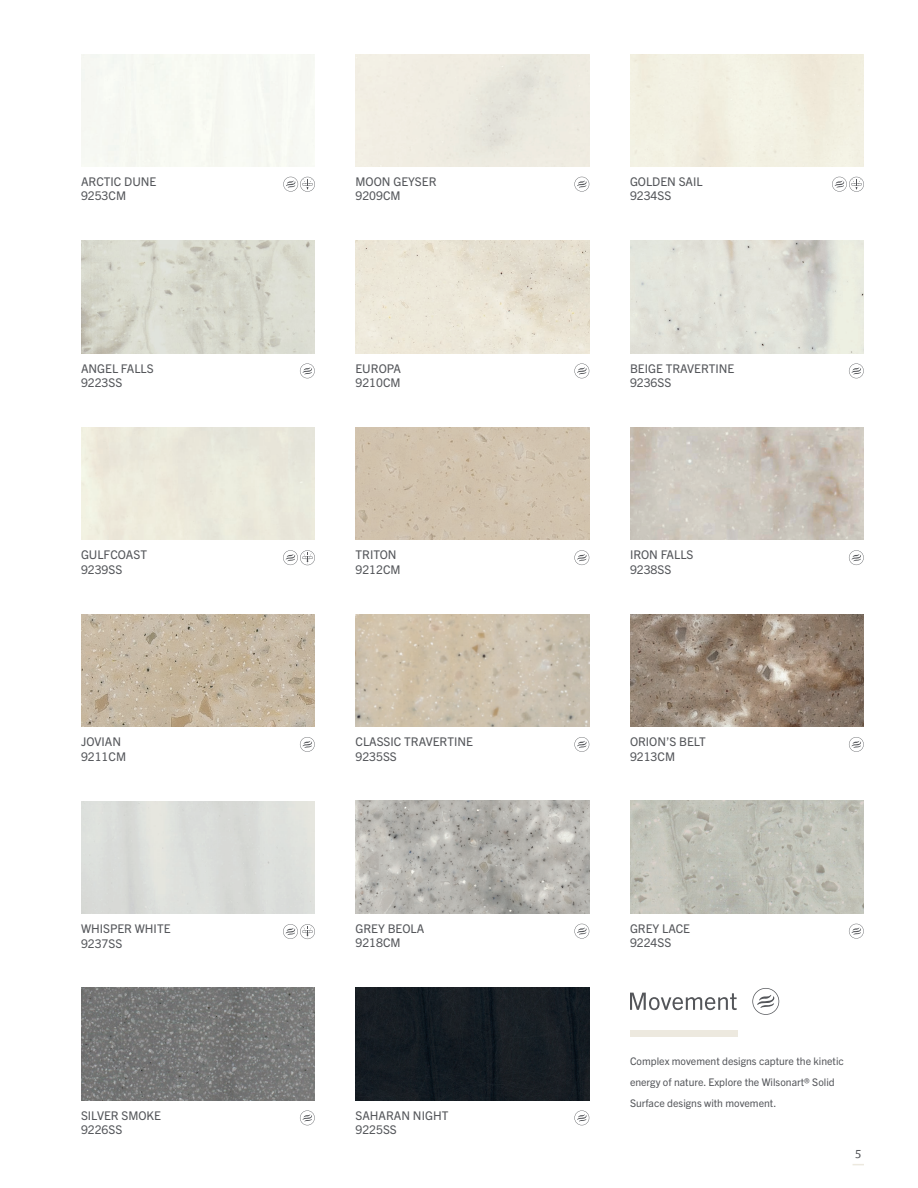
<style>
.page{position:relative;width:918px;height:1188px;background:#fff}
.page>*{position:absolute;margin:0;border:0;box-sizing:border-box;transform-origin:0 0}
.t1{font:12px/14.4px "Trade Gothic Next LT Pro";color:#54565a}
.t2{font:12px "Tisa Pro";color:#54565a}
.t3{font:10.5px/21px "Trade Gothic Next LT Pro";color:#54565a}
</style>
<div class="page">
<svg style="left:574px;top:177px;width:15px;height:15px"></svg>
<svg style="left:283px;top:177px;width:32px;height:15px"></svg>
<svg style="left:283px;top:924px;width:32px;height:15px"></svg>
<svg style="left:832px;top:177px;width:32px;height:15px"></svg>
<img style="left:356px;top:241px;width:234px;height:112px">
<img style="left:81px;top:241px;width:234px;height:112px">
<svg style="left:574px;top:363px;width:15px;height:15px"></svg>
<svg style="left:300px;top:363px;width:15px;height:15px"></svg>
<svg style="left:283px;top:550px;width:32px;height:15px"></svg>
<div style="left:356px;top:428px;width:234px;height:112px;background:#d1c3ae"></div>
<svg style="left:574px;top:550px;width:15px;height:15px"></svg>
<img style="left:630px;top:428px;width:234px;height:112px">
<svg style="left:849px;top:550px;width:15px;height:15px"></svg>
<img style="left:81px;top:614px;width:234px;height:113px">
<svg style="left:300px;top:737px;width:15px;height:15px"></svg>
<img style="left:356px;top:614px;width:234px;height:113px">
<svg style="left:574px;top:737px;width:15px;height:15px"></svg>
<img style="left:81px;top:988px;width:234px;height:112px">
<div style="left:356px;top:988px;width:234px;height:112px;background:#161c22"></div>
<svg style="left:574px;top:1110px;width:15px;height:15px"></svg>
<svg style="left:300px;top:1110px;width:15px;height:15px"></svg>
<img style="left:356px;top:801px;width:234px;height:113px">
<img style="left:630px;top:614px;width:234px;height:113px">
<img style="left:630px;top:801px;width:234px;height:113px">
<svg style="left:574px;top:924px;width:15px;height:15px"></svg>
<svg style="left:849px;top:737px;width:15px;height:15px"></svg>
<svg style="left:849px;top:924px;width:15px;height:15px"></svg>
<img style="left:630px;top:241px;width:234px;height:112px">
<svg style="left:849px;top:363px;width:15px;height:15px"></svg>
<div style="left:630px;top:1030px;width:108px;height:7px;background:#ede9df"></div>
<svg style="left:630px;top:993px;width:107px;height:17px"></svg>
<svg style="left:752px;top:988px;width:27px;height:27px"></svg>
<p class="t1" style="left:81px;top:173px;width:77px">ARCTIC DUNE<br>9253CM</p>
<p class="t1" style="left:356px;top:173px;width:82px">MOON GEYSER<br>9209CM</p>
<p class="t1" style="left:630px;top:173px;width:74px">GOLDEN SAIL<br>9234SS</p>
<p class="t1" style="left:81px;top:360px;width:74px">ANGEL FALLS<br>9223SS</p>
<p class="t1" style="left:356px;top:360px;width:47px">EUROPA<br>9210CM</p>
<p class="t1" style="left:630px;top:360px;width:106px">BEIGE TRAVERTINE<br>9236SS</p>
<p class="t1" style="left:81px;top:547px;width:68px">GULFCOAST<br>9239SS</p>
<p class="t1" style="left:356px;top:547px;width:47px">TRITON<br>9212CM</p>
<p class="t1" style="left:630px;top:547px;width:65px">IRON FALLS<br>9238SS</p>
<p class="t1" style="left:81px;top:734px;width:47px">JOVIAN<br>9211CM</p>
<p class="t1" style="left:356px;top:734px;width:119px">CLASSIC TRAVERTINE<br>9235SS</p>
<p class="t1" style="left:630px;top:734px;width:78px">ORION’S BELT<br>9213CM</p>
<p class="t1" style="left:81px;top:921px;width:91px">WHISPER WHITE<br>9237SS</p>
<p class="t1" style="left:356px;top:920px;width:70px">GREY BEOLA<br>9218CM</p>
<p class="t1" style="left:630px;top:920px;width:62px">GREY LACE<br>9224SS</p>
<p class="t1" style="left:81px;top:1107px;width:81px">SILVER SMOKE<br>9226SS</p>
<p class="t1" style="left:356px;top:1107px;width:94px">SAHARAN NIGHT<br>9225SS</p>
<p class="t3" style="left:630px;top:1050px;width:215px">Complex movement designs capture the kinetic energy of nature. Explore the Wilsonart® Solid<br>Surface designs with movement.</p>
<p class="t2" style="left:855px;top:1145px;width:8px">5</p>
</div>
